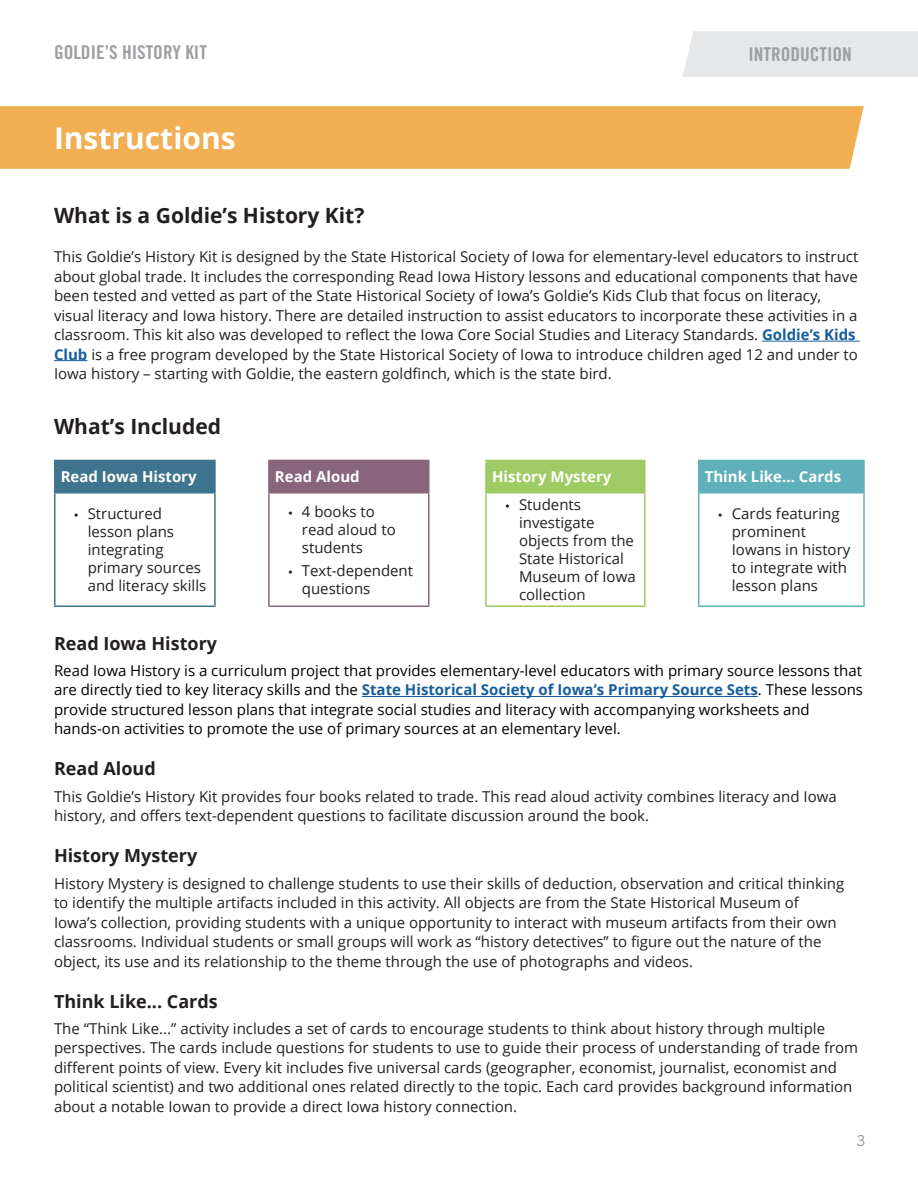
<style>
.page{position:relative;width:918px;height:1188px;background:#fff}
.page>*{position:absolute;margin:0;border:0;box-sizing:border-box;transform-origin:0 0}
.Header_2__3{font:700 30px "Open Sans";color:#fff}
.t1{font:700 21px "Open Sans";color:#231f20}
.t2{font:19.05px "Trade Gothic LT Std Bd Cn 20";color:#9d9fa2}
.Header_2__3-2{font:700 18px "Open Sans";color:#231f20}
.t3{font:15px/18px "Open Sans";color:#231f20}
.t4{font:15px/19.5px "Open Sans";color:#000}
.t5{font:700 15px "Open Sans";color:#fff}
.t6{font:15px "Trade Gothic LT Std";color:#939598}
.s1{font-weight:700;color:#175d9e}
.s2{font-family:"Myriad Pro"}
</style>
<div class="page">
<div style="left:682px;top:31px;width:236px;height:46px;background:#e6e7e9"></div>
<div style="left:0;top:106px;width:864px;height:63px;background:#f2ae53"></div>
<hr style="left:762px;top:341px;width:98px;height:1px;background:#175d9e">
<hr style="left:54px;top:360px;width:33px;height:1px;background:#175d9e">
<hr style="left:362px;top:696px;width:396px;height:1px;background:#175d9e">
<div style="left:55px;top:460px;width:160px;height:33px;background:#3e748e"></div>
<div style="left:269px;top:460px;width:160px;height:33px;background:#88657a"></div>
<div style="left:486px;top:460px;width:159px;height:33px;background:#9fcb64"></div>
<div style="left:699px;top:460px;width:165px;height:33px;background:#60b0bc"></div>
<hr style="left:268px;top:460px;width:162px;height:1px;background:#88657a">
<hr style="left:268px;top:461px;width:2px;height:31px;background:#88657a">
<hr style="left:428px;top:461px;width:2px;height:31px;background:#88657a">
<hr style="left:268px;top:492px;width:162px;height:2px;background:#88657a">
<hr style="left:268px;top:494px;width:2px;height:112px;background:#88657a">
<hr style="left:428px;top:494px;width:2px;height:112px;background:#88657a">
<hr style="left:268px;top:606px;width:162px;height:1px;background:#88657a">
<hr style="left:54px;top:460px;width:162px;height:1px;background:#3e748e">
<hr style="left:54px;top:461px;width:2px;height:31px;background:#3e748e">
<hr style="left:214px;top:461px;width:2px;height:31px;background:#3e748e">
<hr style="left:54px;top:492px;width:162px;height:2px;background:#3e748e">
<hr style="left:54px;top:494px;width:2px;height:112px;background:#3e748e">
<hr style="left:214px;top:494px;width:2px;height:112px;background:#3e748e">
<hr style="left:54px;top:606px;width:162px;height:1px;background:#3e748e">
<hr style="left:698px;top:494px;width:2px;height:112px;background:#60b0bc">
<hr style="left:863px;top:494px;width:2px;height:112px;background:#60b0bc">
<hr style="left:698px;top:606px;width:167px;height:1px;background:#60b0bc">
<hr style="left:698px;top:460px;width:167px;height:1px;background:#60b0bc">
<hr style="left:698px;top:461px;width:2px;height:31px;background:#60b0bc">
<hr style="left:863px;top:461px;width:2px;height:31px;background:#60b0bc">
<hr style="left:698px;top:492px;width:167px;height:2px;background:#60b0bc">
<hr style="left:485px;top:460px;width:161px;height:1px;background:#9fcb64">
<hr style="left:485px;top:461px;width:2px;height:31px;background:#9fcb64">
<hr style="left:644px;top:461px;width:2px;height:31px;background:#9fcb64">
<hr style="left:485px;top:492px;width:161px;height:2px;background:#9fcb64">
<hr style="left:485px;top:494px;width:2px;height:112px;background:#9fcb64">
<hr style="left:644px;top:494px;width:2px;height:112px;background:#9fcb64">
<hr style="left:485px;top:606px;width:161px;height:1px;background:#9fcb64">
<p class="t2" style="left:54px;top:41px;width:154px">GOLDIE’S HISTORY KIT</p>
<p class="Header_2__3" style="left:54px;top:117px;width:183px">Instructions</p>
<p class="t2" style="left:748px;top:43px;width:105px">INTRODUCTION</p>
<p class="t1" style="left:54px;top:201px;width:312px">What is a Goldie’s History Kit?</p>
<p class="t3" style="left:54px;top:246px;width:806px;line-height:19.5px">This Goldie’s History Kit is designed by the State Historical Society of Iowa for elementary-level educators to instruct about global trade. It includes the corresponding Read Iowa History lessons and educational components that have been tested and vetted as part of the State Historical Society of Iowa’s Goldie’s Kids Club that focus on literacy, visual literacy and Iowa history. There are detailed instruction to assist educators to incorporate these activities in a classroom. This kit also was developed to reflect the Iowa Core Social Studies and Literacy Standards. <span class="s1">Goldie’s Kids Club</span> is a free program developed by the State Historical Society of Iowa to introduce children aged 12 and under to Iowa history – starting with Goldie, the eastern goldfinch, which is the state bird.</p>
<p class="t1" style="left:54px;top:412px;width:169px">What’s Included</p>
<p class="t5" style="left:61px;top:466px;width:137px">Read Iowa History</p>
<p class="t5" style="left:275px;top:466px;width:86px">Read Aloud</p>
<p class="t5" style="left:492px;top:466px;width:121px">History Mystery</p>
<p class="t5" style="left:705px;top:466px;width:138px">Think Like... Cards</p>
<p class="t3" style="left:88px;top:504px;width:120px;text-indent:-14px"><span class="s2">•</span> Structured lesson plans integrating primary sources and literacy skills</p>
<p class="t3" style="left:302px;top:502px;width:95px;text-indent:-14px"><span class="s2">•</span> 4 books to read aloud to students</p>
<p class="t3" style="left:519px;top:495px;width:118px;text-indent:-14px"><span class="s2">•</span> Students investigate objects from the<br>State Historical<br>Museum of Iowa collection</p>
<p class="t3" style="left:732px;top:504px;width:120px;text-indent:-14px"><span class="s2">•</span> Cards featuring prominent<br>Iowans in history to integrate with lesson plans</p>
<p class="t3" style="left:302px;top:561px;width:113px;text-indent:-14px"><span class="s2">•</span> Text-dependent questions</p>
<p class="Header_2__3-2" style="left:54px;top:630px;width:165px">Read Iowa History</p>
<p class="t4" style="left:54px;top:660px;width:811px">Read Iowa History is a curriculum project that provides elementary-level educators with primary source lessons that are directly tied to key literacy skills and the <span class="s1">State Historical Society of Iowa’s Primary Source Sets</span>. These lessons provide structured lesson plans that integrate social studies and literacy with accompanying worksheets and hands-on activities to promote the use of primary sources at an elementary level.</p>
<p class="Header_2__3-2" style="left:54px;top:756px;width:103px">Read Aloud</p>
<p class="t3" style="left:54px;top:786px;width:784px;line-height:19.5px">This Goldie’s History Kit provides four books related to trade. This read aloud activity combines literacy and Iowa history, and offers text-dependent questions to facilitate discussion around the book.</p>
<p class="Header_2__3-2" style="left:54px;top:843px;width:145px">History Mystery</p>
<p class="t3" style="left:54px;top:873px;width:792px;line-height:19.5px">History Mystery is designed to challenge students to use their skills of deduction, observation and critical thinking to identify the multiple artifacts included in this activity. All objects are from the State Historical Museum of Iowa’s collection, providing students with a unique opportunity to interact with museum artifacts from their own classrooms. Individual students or small groups will work as “history detectives” to figure out the nature of the object, its use and its relationship to the theme through the use of photographs and videos.</p>
<p class="Header_2__3-2" style="left:54px;top:988px;width:165px">Think Like... Cards</p>
<p class="t3" style="left:54px;top:1018px;width:806px;line-height:19.5px">The “Think Like...” activity includes a set of cards to encourage students to think about history through multiple perspectives. The cards include questions for students to use to guide their process of understanding of trade from different points of view. Every kit includes five universal cards (geographer, economist, journalist, economist and political scientist) and two additional ones related directly to the topic. Each card provides background information about a notable Iowan to provide a direct Iowa history connection.</p>
<p class="t6" style="left:856px;top:1132px;width:11px">3</p>
</div>
